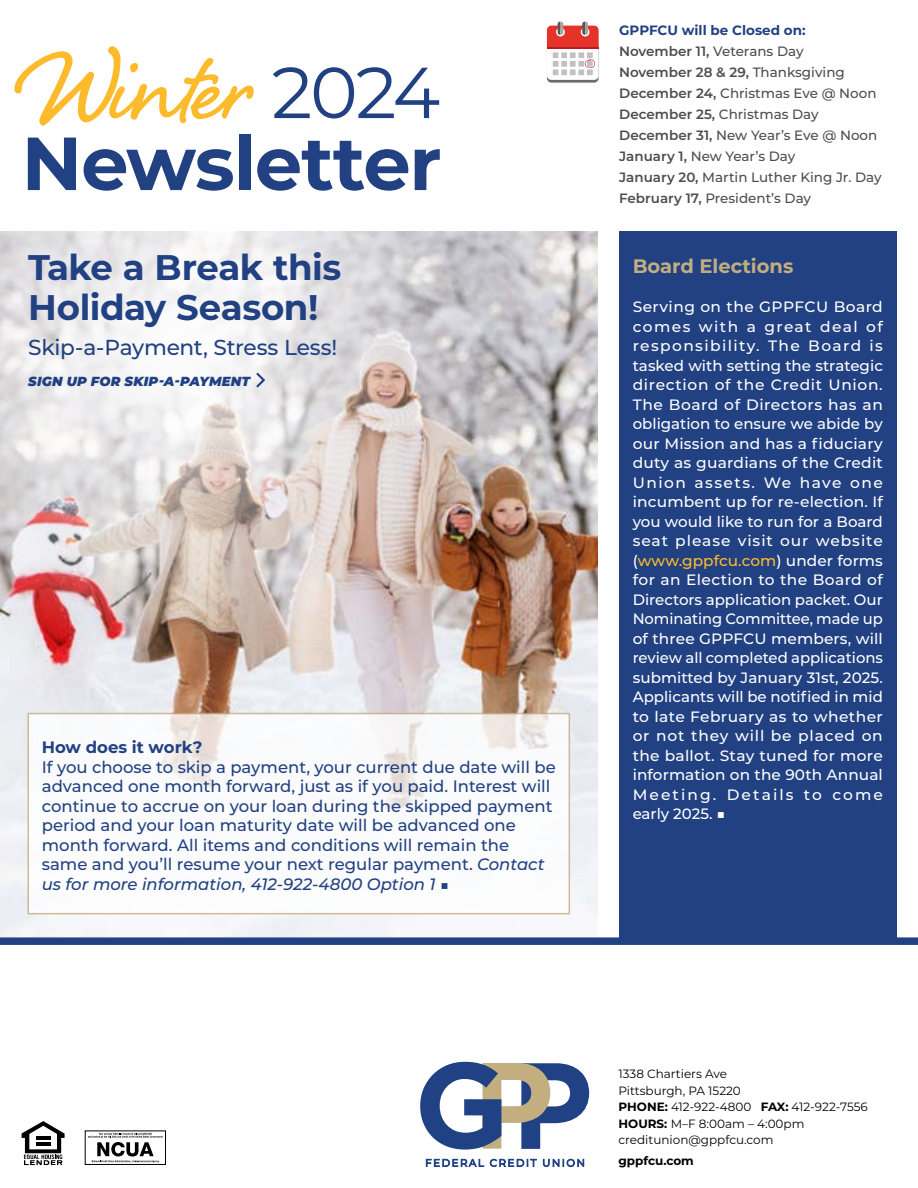
<style>
.page{position:relative;width:918px;height:1188px;background:#fff}
.page>*{position:absolute;margin:0;border:0;box-sizing:border-box;transform-origin:0 0}
.t1{font:700 130.5px "Shelby";letter-spacing:.01em;color:#fdbb2b}
.t2{font:700 75px "Montserrat";letter-spacing:-.02em;color:#214182}
.t3{font:700 35.55px/39.5px "Montserrat";letter-spacing:-.015em;color:#214182}
.t4{font:500 21.6px "Montserrat";letter-spacing:-.015em;color:#214182}
.t5{font:700 19.5px "Montserrat";color:#c3ae80}
.t6{font:500 16.5px/19.5px "Montserrat";color:#214182}
.t7{font:700 16.5px "Montserrat";color:#214182}
.t8{font:500 15px/19.5px "Montserrat";letter-spacing:.005em;color:#fff;text-align:justify}
.t9{font:500 13.5px/21px "Montserrat";color:#4d4d4f}
.t10{font:italic 900 13.2px "Montserrat";letter-spacing:.02em;color:#214182}
.t11{font:12px/16.5px "Montserrat";color:#000}
.t12{font:700 12px "Montserrat";color:#000}
.s1{font-family:"Montserrat";font-weight:400;font-size:72px;color:#214182}
.s2{font-style:italic}
.s3{font-weight:700;font-size:15px}
.s4{font-weight:700;color:#214182}
.s5{font-weight:600}
.s6{color:#fdbb2b}
.s7{font-weight:700}
</style>
<div class="page">
<svg style="left:420px;top:1062px;width:169px;height:88px"></svg>
<svg style="left:426px;top:1159px;width:58px;height:8px"></svg>
<svg style="left:490px;top:1159px;width:47px;height:8px"></svg>
<svg style="left:543px;top:1159px;width:41px;height:8px"></svg>
<img style="left:0;top:231px;width:598px;height:706px">
<div style="left:0;top:937px;width:918px;height:8px;background:#214182"></div>
<div style="left:619px;top:231px;width:277px;height:706px;background:#214182"></div>
<div style="left:28px;top:713px;width:542px;height:201px;background:#fff;border:2px solid #c3ae80"></div>
<div style="left:547px;top:28px;width:52px;height:55px;border:2px solid #6b6b6b;border-radius:3px"></div>
<div style="left:548px;top:27px;width:49px;height:52px;background:linear-gradient(to right,#f6f6f6,#f6f6f6);border-radius:3px"></div>
<div style="left:547px;top:26px;width:52px;height:54px;border:2px solid #fff;border-radius:3px"></div>
<svg style="left:547px;top:22px;width:52px;height:53px"></svg>
<div style="left:85px;top:1130px;width:81px;height:35px;border:1px solid #000"></div>
<svg style="left:88px;top:1133px;width:75px;height:30px"></svg>
<svg style="left:22px;top:1121px;width:43px;height:44px"></svg>
<svg style="left:0;top:231px;width:476px;height:429px"></svg>
<svg style="left:257px;top:373px;width:7px;height:14px"></svg>
<h1 class="t1" style="left:22px;top:-3px;width:420px">Winter <span class="s1">2024</span></h1>
<h2 class="t2" style="left:22px;top:109px;width:422px">Newsletter</h2>
<h3 class="t3" style="left:28px;top:246px;width:315px">Take a Break this<br>Holiday Season!</h3>
<h3 class="t4" style="left:28px;top:332px;width:311px">Skip-a-Payment, Stress Less!</h3>
<p class="t10" style="left:28px;top:371px;width:223px">SIGN UP FOR SKIP-A-PAYMENT</p>
<p class="t7" style="left:42px;top:736px;width:162px">How does it work?</p>
<p class="t6" style="left:42px;top:757px;width:516px">If you choose to skip a payment, your current due date will be advanced one month forward, just as if you paid. Interest will continue to accrue on your loan during the skipped payment period and your loan maturity date will be advanced one month forward. All items and conditions will remain the same and you’ll resume your next regular payment. <span class="s2">Contact us for more information, 412-922-4800 Option 1</span> <span class="s3">■</span></p>
<p class="t9" style="left:619px;top:19px;width:264px"><span class="s4">GPPFCU will be Closed on:<br></span><span class="s5">November 11,</span> Veterans Day<br><span class="s5">November 28 &amp; 29,</span> Thanksgiving<br><span class="s5">December 24,</span> Christmas Eve @ Noon<br><span class="s5">December 25,</span> Christmas Day<br><span class="s5">December 31,</span> New Year’s Eve @ Noon<br><span class="s5">January 1,</span> New Year’s Day<br><span class="s5">January 20,</span> Martin Luther King Jr. Day<br><span class="s5">February 17,</span> President’s Day</p>
<h3 class="t5" style="left:633px;top:252px;width:162px">Board Elections</h3>
<p class="t8" style="left:633px;top:296px;width:252px">Serving on the GPPFCU Board comes with a great deal of responsibility. The Board is tasked with setting the strategic direction of the Credit Union.<br>The Board of Directors has an obligation to ensure we abide by our Mission and has a fiduciary duty as guardians of the Credit Union assets. We have one incumbent up for re-election. If you would like to run for a Board seat please visit our website (<span class="s6">www.gppfcu.com</span>) under forms for an Election to the Board of Directors application packet. Our Nominating Committee, made up of three GPPFCU members, will review all completed applications submitted by January 31st, 2025.<br>Applicants will be notified in mid to late February as to whether or not they will be placed on the ballot. Stay tuned for more information on the 90th Annual Meeting. Details to come early 2025. <span class="s7">■</span></p>
<p class="t11" style="left:619px;top:1065px;width:251px">1338 Chartiers Ave<br>Pittsburgh, PA 15220<br><span class="s7">PHONE:</span> 412-922-4800 <span class="s7">FAX:</span> 412-922-7556<br><span class="s7">HOURS:</span> M–F 8:00am – 4:00pm creditunion@gppfcu.com</p>
<p class="t12" style="left:619px;top:1152px;width:77px">gppfcu.com</p>
</div>
